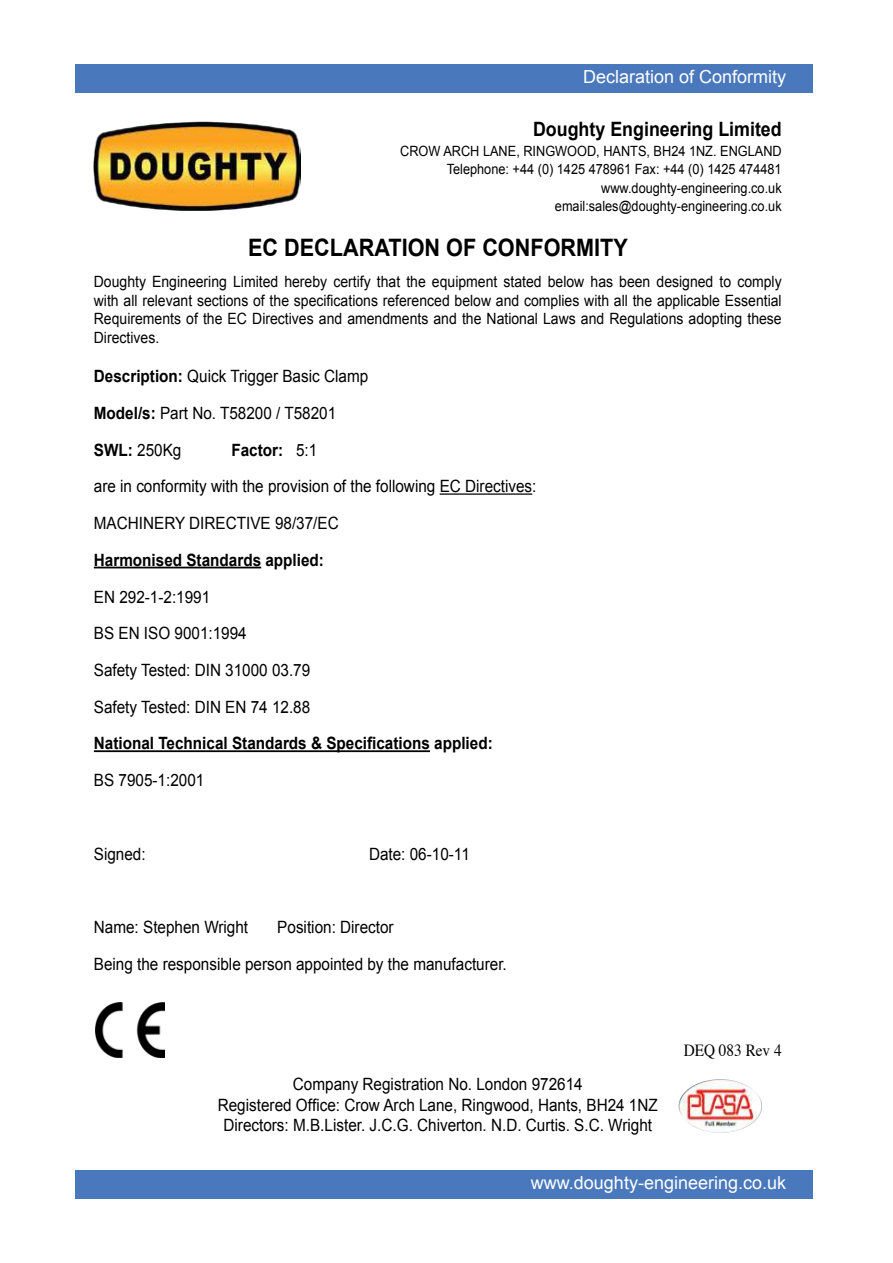
<style>
.page{position:relative;width:893px;height:1263px;background:#fff}
.page>*{position:absolute;margin:0;border:0;box-sizing:border-box;transform-origin:0 0}
.t1{font:700 24px "Arial";color:#000;scale:.9 1}
.t2{font:700 19.8px "Arial";color:#000;scale:.9 1}
.t3{font:18px "Arial";color:#fff}
.t4{font:16.95px/36.8px "Arial";color:#000;scale:.9 1}
.t5{font:700 16.95px "Arial";color:#000;scale:.9 1}
.t6{font:16.95px "Times";color:#000;scale:.9 1}
.t7{font:15.6px/18.6px "Arial";color:#000;text-align:justify;scale:.9 1}
.t8{font:14.1px/18.3px "Arial";color:#000;text-align:right;scale:.9 1}
.s1{font-weight:700}
</style>
<div class="page">
<div style="left:75px;top:64px;width:738px;height:29px;background:#4a78bc"></div>
<div style="left:75px;top:1170px;width:738px;height:29px;background:#4a78bc"></div>
<img style="left:94px;top:122px;width:207px;height:89px">
<img style="left:95px;top:1002px;width:70px;height:55px">
<hr style="left:440px;top:493px;width:92px;height:2px;background:#000">
<hr style="left:94px;top:567px;width:167px;height:1px;background:#000">
<hr style="left:94px;top:750px;width:336px;height:2px;background:#000">
<img style="left:678px;top:1079px;width:84px;height:54px">
<p class="t3" style="left:583px;top:65px;width:205px">Declaration of Conformity</p>
<p class="t2" style="left:533px;top:116px;width:278px">Doughty Engineering Limited</p>
<p class="t8" style="left:400px;top:142px;width:425px">CROW ARCH LANE, RINGWOOD, HANTS, BH24 1NZ. ENGLAND Telephone: +44 (0) 1425 478961 Fax: +44 (0) 1425 474481 www.doughty-engineering.co.uk email:sales@doughty-engineering.co.uk</p>
<h1 class="t1" style="left:248px;top:232px;width:423px">EC DECLARATION OF CONFORMITY</h1>
<p class="t7" style="left:94px;top:272px;width:766px">Doughty Engineering Limited hereby certify that the equipment stated below has been designed to comply with all relevant sections of the specifications referenced below and complies with all the applicable Essential Requirements of the EC Directives and amendments and the National Laws and Regulations adopting these Directives.</p>
<p class="t4" style="left:94px;top:358px;width:306px"><span class="s1">Description:</span> Quick Trigger Basic Clamp<br><span class="s1">Model/s:</span> Part No. T58200 / T58201<br><span class="s1">SWL:</span> 250Kg</p>
<p class="t4" style="left:94px;top:431px;width:493px;text-indent:138px"><span class="s1">Factor:</span> 5:1<br>are in conformity with the provision of the following EC Directives:<br>MACHINERY DIRECTIVE 98/37/EC</p>
<p class="t5" style="left:94px;top:549px;width:257px">Harmonised Standards applied:</p>
<p class="t4" style="left:94px;top:578px;width:242px">EN 292-1-2:1991<br>BS EN ISO 9001:1994<br>Safety Tested: DIN 31000 03.79<br>Safety Tested: DIN EN 74 12.88</p>
<p class="t5" style="left:94px;top:732px;width:445px">National Technical Standards &amp; Specifications applied:</p>
<p class="t4" style="left:94px;top:762px;width:124px">BS 7905-1:2001</p>
<p class="t4" style="left:94px;top:835px;width:59px">Signed:</p>
<p class="t4" style="left:369px;top:835px;width:114px">Date: 06-10-11</p>
<p class="t4" style="left:94px;top:909px;width:173px">Name: Stephen Wright</p>
<p class="t4" style="left:94px;top:909px;width:460px;text-indent:183px">Position: Director<br>Being the responsible person appointed by the manufacturer.</p>
<p class="t4" style="left:218px;top:1074px;width:490px;line-height:20.4px;text-align:center">Company Registration No. London 972614<br>Registered Office: Crow Arch Lane, Ringwood, Hants, BH24 1NZ<br>Directors: M.B.Lister. J.C.G. Chiverton. N.D. Curtis. S.C. Wright</p>
<p class="t6" style="left:684px;top:1034px;width:110px">DEQ 083 Rev 4</p>
<p class="t3" style="left:531px;top:1171px;width:257px">www.doughty-engineering.co.uk</p>
</div>
